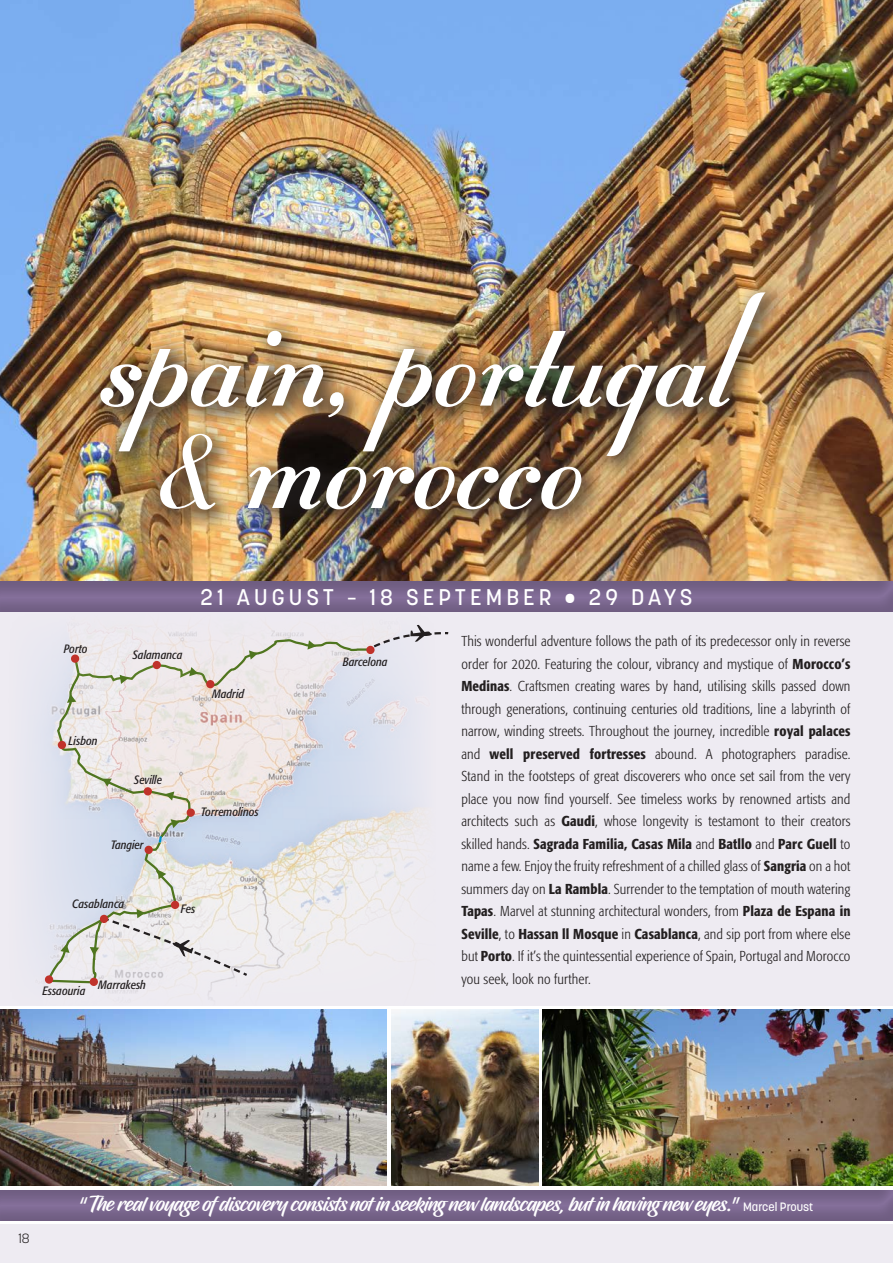
<style>
.page{position:relative;width:893px;height:1263px;background:#fff}
.page>*{position:absolute;margin:0;border:0;box-sizing:border-box;transform-origin:0 0}
.t1{font:196.5px "Stuyvesant ICG Solid";color:#fff}
.t2{font:500 22.5px "Korolev";letter-spacing:.18em;color:#fff}
.t3{font:21px "Hughs";color:#fff}
.t4{font:300 condensed 14.25px/22.5px "Formata";letter-spacing:.01em;color:#231f20;text-align:justify}
.t5{font:300 13.5px "Korolev";color:#231f20}
.t6{font:italic condensed 12px "Formata";color:#231f20}
.s1{font-size:159.6px}
.s2{font-weight:500}
.s3{font-family:"Korolev";font-weight:500;font-size:19.5px}
.s4{font-family:"Korolev";font-weight:500;font-size:12px}
</style>
<div class="page">
<div style="left:0;top:602px;width:893px;height:404px;background:#eeebf2"></div>
<img style="left:0;top:0;width:893px;height:580px">
<div style="left:0;top:580px;width:893px;height:35px;background:#231f20;opacity:.2"></div>
<div style="left:0;top:1188px;width:893px;height:35px;background:#231f20;opacity:.2"></div>
<div style="left:0;top:1225px;width:893px;height:38px;background:#eeebf2"></div>
<img style="left:0;top:1010px;width:387px;height:175px">
<img style="left:542px;top:1010px;width:351px;height:175px">
<img style="left:391px;top:1010px;width:147px;height:175px">
<img style="left:9px;top:613px;width:426px;height:382px">
<div style="left:90px;top:978px;width:8px;height:8px;border:2px solid #c0322b;border-radius:50%"></div>
<div style="left:45px;top:975px;width:8px;height:9px;border:2px solid #c0322b;border-radius:50%"></div>
<svg style="left:46px;top:625px;width:403px;height:360px"></svg>
<div style="left:85px;top:277px;width:704px;height:257px;background:#231f20;opacity:.75"></div>
<div style="left:145px;top:419px;width:95px;height:115px;background:#231f20;opacity:.75"></div>
<h1 class="t1" style="left:92px;top:234px;width:638px">spain, portugal</h1>
<h1 class="t1" style="left:149px;top:336px;width:427px"><span class="s1">&amp;</span>morocco</h1>
<h2 class="t2" style="left:201px;top:583px;width:493px">21 AUGUST – 18 SEPTEMBER • 29 DAYS</h2>
<p class="t6" style="left:64px;top:641px;width:25px">Porto</p>
<p class="t6" style="left:132px;top:648px;width:51px">Salamanca</p>
<p class="t6" style="left:69px;top:733px;width:30px">Lisbon</p>
<p class="t6" style="left:134px;top:773px;width:30px">Seville</p>
<p class="t6" style="left:111px;top:838px;width:34px">Tangier</p>
<p class="t6" style="left:212px;top:687px;width:34px">Madrid</p>
<p class="t6" style="left:201px;top:805px;width:59px">Torremolinos</p>
<p class="t6" style="left:72px;top:897px;width:53px">Casablanca</p>
<p class="t6" style="left:181px;top:901px;width:16px">Fes</p>
<p class="t6" style="left:43px;top:984px;width:44px">Essaouria</p>
<p class="t6" style="left:98px;top:978px;width:49px">Marrakesh</p>
<p class="t6" style="left:343px;top:654px;width:46px">Barcelona</p>
<p class="t4" style="left:461px;top:630px;width:391px">This wonderful adventure follows the path of its predecessor only in reverse order for 2020. Featuring the colour, vibrancy and mystique of <span class="s2">Morocco’s Medinas</span>. Craftsmen creating wares by hand, utilising skills passed down through generations, continuing centuries old traditions, line a labyrinth of narrow, winding streets. Throughout the journey, incredible <span class="s2">royal palaces </span>and <span class="s2">well preserved fortresses</span> abound. A photographers paradise.<br>Stand in the footsteps of great discoverers who once set sail from the very place you now find yourself. See timeless works by renowned artists and architects such as <span class="s2">Gaudi</span>, whose longevity is testamont to their creators skilled hands. <span class="s2">Sagrada Familia, Casas Mila</span> and <span class="s2">Batllo</span> and <span class="s2">Parc Guell</span> to name a few. Enjoy the fruity refreshment of a chilled glass of <span class="s2">Sangria</span> on a hot summers day on <span class="s2">La Rambla</span>. Surrender to the temptation of mouth watering <span class="s2">Tapas</span>. Marvel at stunning architectural wonders, from <span class="s2">Plaza de Espana in Seville</span>, to <span class="s2">Hassan ll Mosque</span> in <span class="s2">Casablanca</span>, and sip port from where else but <span class="s2">Porto</span>. If it’s the quintessential experience of Spain, Portugal and Morocco you seek, look no further.</p>
<p class="t5" style="left:19px;top:1229px;width:13px">18</p>
<h3 class="t3" style="left:80px;top:1191px;width:735px"><span class="s3">“</span>The real voyage of discovery consists not in seeking new landscapes, but in having new eyes.<span class="s3">”</span> <span class="s4">Marcel Proust</span></h3>
</div>
